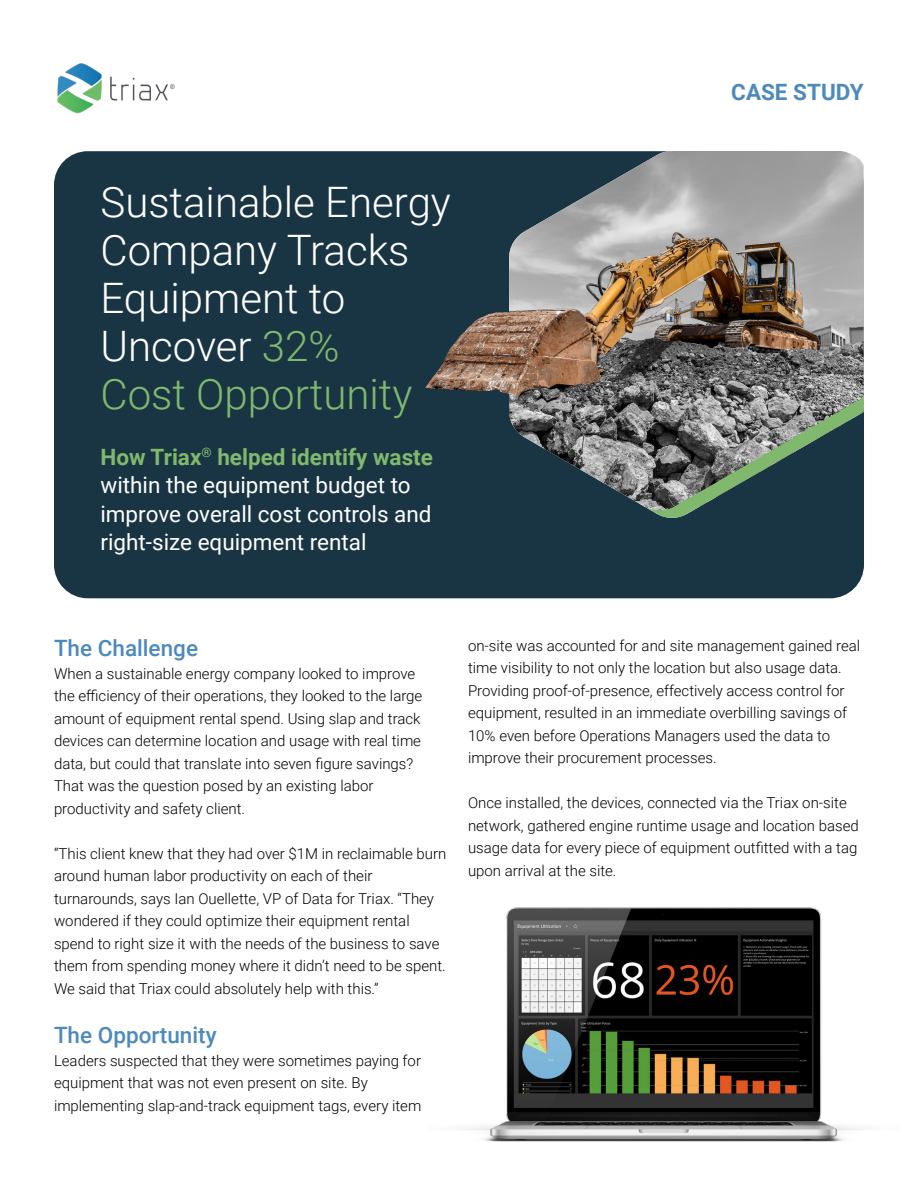
<style>
.page{position:relative;width:918px;height:1188px;background:#fff}
.page>*{position:absolute;margin:0;border:0;box-sizing:border-box;transform-origin:0 0}
.t1{font:300 42px/48px "Roboto";color:#fff}
.t2{font:22.5px/28.5px "Roboto";color:#fff}
.t3{font:500 22.5px "Roboto";color:#4c89bd}
.t4{font:700 22.5px "Roboto";color:#4c89bd}
.t5{font:300 15px/22.5px "Roboto";color:#000}
.s1{color:#80b96d}
.s2{font-weight:700;color:#80b96d}
</style>
<div class="page">
<div style="left:54px;top:151px;width:810px;height:447px;background:#193544;border-radius:34px"></div>
<img style="left:57px;top:63px;width:118px;height:50px">
<img style="left:467px;top:907px;width:393px;height:235px">
<img style="left:414px;top:151px;width:450px;height:361px">
<p class="t4" style="left:731px;top:76px;width:134px">CASE STUDY</p>
<p class="t1" style="left:100px;top:177px;width:352px">Sustainable Energy<br>Company Tracks<br>Equipment to<br>Uncover <span class="s1">32%<br>Cost Opportunity</span></p>
<p class="t2" style="left:100px;top:442px;width:334px"><span class="s2">How Triax</span><sup>®</sup> <span class="s2">helped identify waste </span>within the equipment budget to improve overall cost controls and right-size equipment rental</p>
<p class="t3" style="left:54px;top:632px;width:146px">The Challenge</p>
<p class="t5" style="left:54px;top:662px;width:370px">When a sustainable energy company looked to improve the efficiency of their operations, they looked to the large amount of equipment rental spend. Using slap and track devices can determine location and usage with real time data, but could that translate into seven figure savings?<br>That was the question posed by an existing labor productivity and safety client.</p>
<p class="t5" style="left:54px;top:842px;width:394px">“This client knew that they had over $1M in reclaimable burn around human labor productivity on each of their turnarounds, says Ian Ouellette, VP of Data for Triax. “They wondered if they could optimize their equipment rental spend to right size it with the needs of the business to save them from spending money where it didn’t need to be spent.<br>We said that Triax could absolutely help with this.”</p>
<p class="t3" style="left:54px;top:1019px;width:164px">The Opportunity</p>
<p class="t5" style="left:54px;top:1049px;width:369px">Leaders suspected that they were sometimes paying for</p>
<p class="t5" style="left:54px;top:1071px;width:369px">equipment that was not even present on site. By implementing slap-and-track equipment tags, every item</p>
<p class="t5" style="left:468px;top:633px;width:394px">on-site was accounted for and site management gained real time visibility to not only the location but also usage data.<br>Providing proof-of-presence, effectively access control for equipment, resulted in an immediate overbilling savings of 10% even before Operations Managers used the data to improve their procurement processes.</p>
<p class="t5" style="left:468px;top:791px;width:392px">Once installed, the devices, connected via the Triax on-site network, gathered engine runtime usage and location based usage data for every piece of equipment outfitted with a tag upon arrival at the site.</p>
</div>
